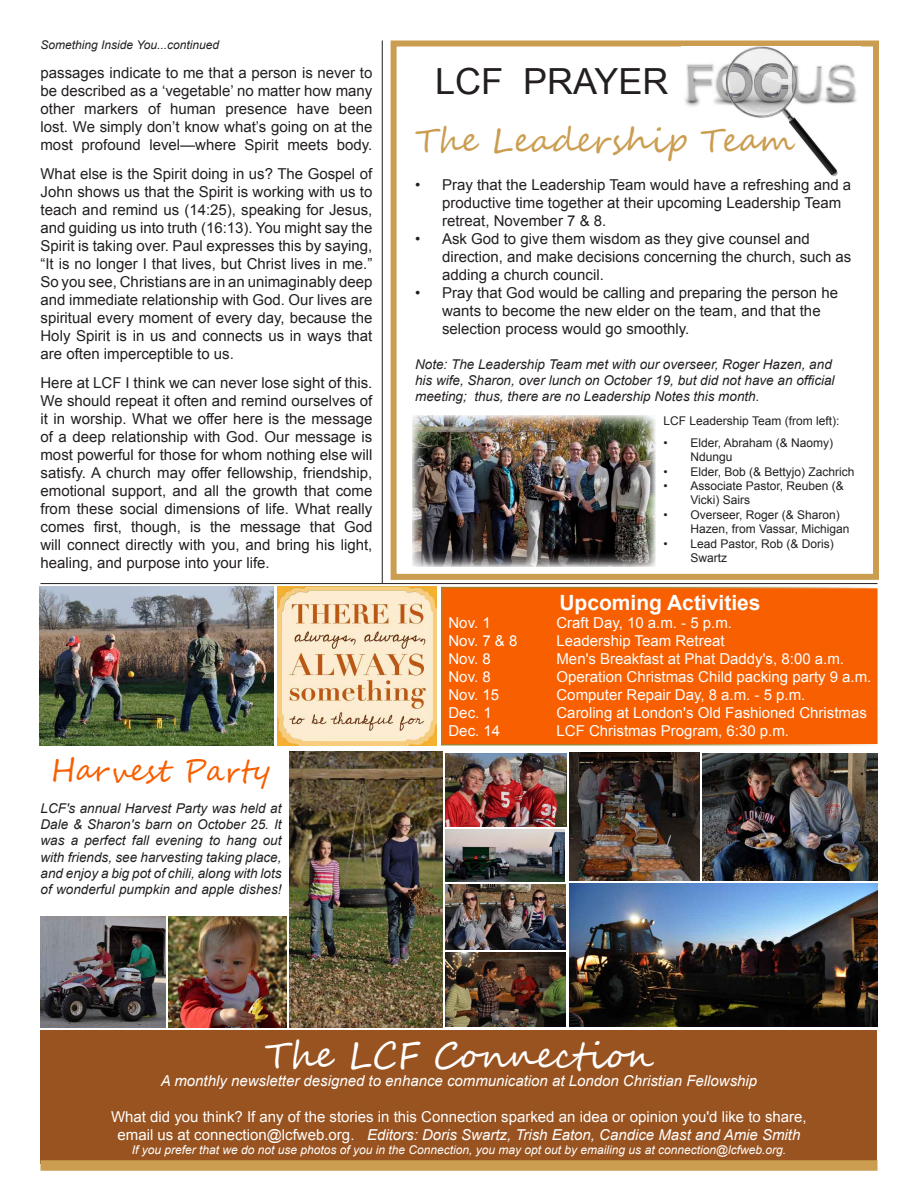
<style>
.page{position:relative;width:918px;height:1188px;background:#fff}
.page>*{position:absolute;margin:0;border:0;box-sizing:border-box;transform-origin:0 0}
.t1{font:36px "Segoe Script";color:#fff}
.body_text{font:36px "Arial";color:#231f20}
.Script_Large{font:33px "Segoe Script";color:#cb9d50}
.body_text-2{font:30px "Segoe Script";color:#f85f00}
.body_text-3{font:700 21px "Arial";color:#fff}
.body_text-4{font:15px/18px "Arial";color:#231f20}
.body_text-5{font:15px "Arial";color:#fff}
.body_text-6{font:italic 15px "Arial";color:#fff}
.by_author{font:italic 15px "Arial";color:#fff}
.body_text-7{font:italic 13.5px/16.2px "Arial";color:#231f20;text-align:justify}
.body_text-8{font:12px/14.4px "Arial";color:#231f20}
.body_text-9{font:italic 12px "Arial";color:#fff}
.Continued_FROM{font:italic 12px "Arial";color:#231f20}
.s1{font-style:normal}
</style>
<div class="page">
<div style="left:391px;top:40px;width:488px;height:540px;background:#fff;border:6px solid #cb9d50"></div>
<img style="left:682px;top:46px;width:178px;height:131px">
<div style="left:40px;top:1030px;width:838px;height:134px;background:#995320"></div>
<div style="left:40px;top:1160px;width:838px;height:11px;background:#cb9d50"></div>
<img style="left:278px;top:586px;width:159px;height:159px">
<div style="left:442px;top:588px;width:436px;height:157px;background:#f85f00"></div>
<hr style="left:382px;top:40px;width:1px;height:543px;background:#231f20">
<hr style="left:40px;top:583px;width:838px;height:1px;background:#231f20">
<img style="left:412px;top:415px;width:243px;height:152px">
<img style="left:40px;top:916px;width:125px;height:111px">
<img style="left:168px;top:916px;width:119px;height:111px">
<img style="left:39px;top:586px;width:234px;height:159px">
<img style="left:290px;top:752px;width:152px;height:275px">
<img style="left:570px;top:883px;width:308px;height:144px">
<img style="left:702px;top:753px;width:176px;height:127px">
<img style="left:570px;top:752px;width:129px;height:128px">
<img style="left:446px;top:753px;width:120px;height:73px">
<img style="left:446px;top:885px;width:119px;height:64px">
<img style="left:446px;top:952px;width:120px;height:75px">
<img style="left:446px;top:830px;width:119px;height:52px">
<p class="Continued_FROM" style="left:40px;top:37px;width:180px">Something Inside You...continued</p>
<p class="body_text-4" style="left:40px;top:64px;width:333px;text-align:justify">passages indicate to me that a person is never to be described as a ‘vegetable’ no matter how many other markers of human presence have been lost. We simply don’t know what’s going on at the most profound level—where Spirit meets body.</p>
<p class="body_text-4" style="left:40px;top:165px;width:333px;text-align:justify">What else is the Spirit doing in us? The Gospel of John shows us that the Spirit is working with us to teach and remind us (14:25), speaking for Jesus, and guiding us into truth (16:13). You might say the Spirit is taking over. Paul expresses this by saying, “It is no longer I that lives, but Christ lives in me.” So you see, Christians are in an unimaginably deep and immediate relationship with God. Our lives are spiritual every moment of every day, because the Holy Spirit is in us and connects us in ways that are often imperceptible to us.</p>
<p class="body_text-4" style="left:40px;top:374px;width:333px;text-align:justify">Here at LCF I think we can never lose sight of this.<br>We should repeat it often and remind ourselves of it in worship. What we offer here is the message of a deep relationship with God. Our message is most powerful for those for whom nothing else will satisfy. A church may offer fellowship, friendship, emotional support, and all the growth that come from these social dimensions of life. What really comes first, though, is the message that God will connect directly with you, and bring his light, healing, and purpose into your life.</p>
<p class="body_text-2" style="left:51px;top:746px;width:222px">Harvest Party</p>
<p class="body_text-7" style="left:40px;top:800px;width:243px">LCF's annual Harvest Party was held at Dale &amp; Sharon's barn on October 25. It was a perfect fall evening to hang out with friends, see harvesting taking place, and enjoy a big pot of chili, along with lots of wonderful pumpkin and apple dishes!</p>
<p class="body_text" style="left:435px;top:58px;width:235px">LCF PRAYER</p>
<p class="Script_Large" style="left:415px;top:113px;width:382px">The Leadership Team</p>
<p class="body_text-4" style="left:442px;top:176px;width:411px;text-indent:-27px">• Pray that the Leadership Team would have a refreshing and a productive time together at their upcoming Leadership Team retreat, November 7 &amp; 8.</p>
<p class="body_text-4" style="left:442px;top:230px;width:411px;text-indent:-27px">• Ask God to give them wisdom as they give counsel and direction, and make decisions concerning the church, such as adding a church council.</p>
<p class="body_text-4" style="left:442px;top:284px;width:398px;text-indent:-27px">• Pray that God would be calling and preparing the person he wants to become the new elder on the team, and that the selection process would go smoothly.</p>
<p class="body_text-7" style="left:415px;top:356px;width:421px;text-align:left">Note: The Leadership Team met with our overseer, Roger Hazen, and his wife, Sharon, over lunch on October 19, but did not have an official meeting; thus, there are no Leadership Notes this month.</p>
<p class="body_text-8" style="left:663px;top:414px;width:177px">LCF Leadership Team (from left):</p>
<p class="body_text-8" style="left:690px;top:436px;width:144px;text-indent:-27px">• Elder, Abraham (&amp; Naomy)<br>Ndungu</p>
<p class="body_text-8" style="left:663px;top:464px;width:193px">• Elder, Bob (&amp; Bettyjo) Zachrich</p>
<p class="body_text-8" style="left:690px;top:479px;width:155px;text-indent:-27px">• Associate Pastor, Reuben (&amp;<br>Vicki) Sairs</p>
<p class="body_text-8" style="left:690px;top:508px;width:161px;text-indent:-27px">• Overseer, Roger (&amp; Sharon)<br>Hazen, from Vassar, Michigan</p>
<p class="body_text-8" style="left:690px;top:536px;width:145px;text-indent:-27px">• Lead Pastor, Rob (&amp; Doris)<br>Swartz</p>
<p class="body_text-3" style="left:559px;top:588px;width:203px">Upcoming Activities</p>
<p class="body_text-5" style="left:448px;top:612px;width:44px">Nov. 1</p>
<p class="body_text-5" style="left:556px;top:612px;width:177px">Craft Day, 10 a.m. - 5 p.m.</p>
<p class="body_text-5" style="left:448px;top:630px;width:70px">Nov. 7 &amp; 8</p>
<p class="body_text-5" style="left:556px;top:630px;width:170px">Leadership Team Retreat</p>
<p class="body_text-5" style="left:448px;top:648px;width:44px">Nov. 8</p>
<p class="body_text-5" style="left:556px;top:648px;width:289px">Men's Breakfast at Phat Daddy's, 8:00 a.m.</p>
<p class="body_text-5" style="left:448px;top:666px;width:44px">Nov. 8</p>
<p class="body_text-5" style="left:556px;top:666px;width:316px">Operation Christmas Child packing party 9 a.m.</p>
<p class="body_text-5" style="left:448px;top:684px;width:52px">Nov. 15</p>
<p class="body_text-5" style="left:556px;top:684px;width:250px">Computer Repair Day, 8 a.m. - 5 p.m.</p>
<p class="body_text-5" style="left:448px;top:702px;width:45px">Dec. 1</p>
<p class="body_text-5" style="left:556px;top:702px;width:312px">Caroling at London's Old Fashioned Christmas</p>
<p class="body_text-5" style="left:448px;top:720px;width:53px">Dec. 14</p>
<p class="body_text-5" style="left:556px;top:720px;width:234px">LCF Christmas Program, 6:30 p.m.</p>
<p class="t1" style="left:265px;top:1026px;width:391px">The LCF Connection</p>
<p class="by_author" style="left:161px;top:1071px;width:598px">A monthly newsletter designed to enhance communication at London Christian Fellowship</p>
<p class="body_text-5" style="left:111px;top:1107px;width:697px">What did you think? If any of the stories in this Connection sparked an idea or opinion you'd like to share,</p>
<p class="body_text-6" style="left:118px;top:1125px;width:684px"><span class="s1">email us at connection@lcfweb.org.</span> Editors: Doris Swartz, Trish Eaton, Candice Mast and Amie Smith</p>
<p class="body_text-9" style="left:132px;top:1142px;width:656px">If you prefer that we do not use photos of you in the Connection, you may opt out by emailing us at connection@lcfweb.org.</p>
</div>
